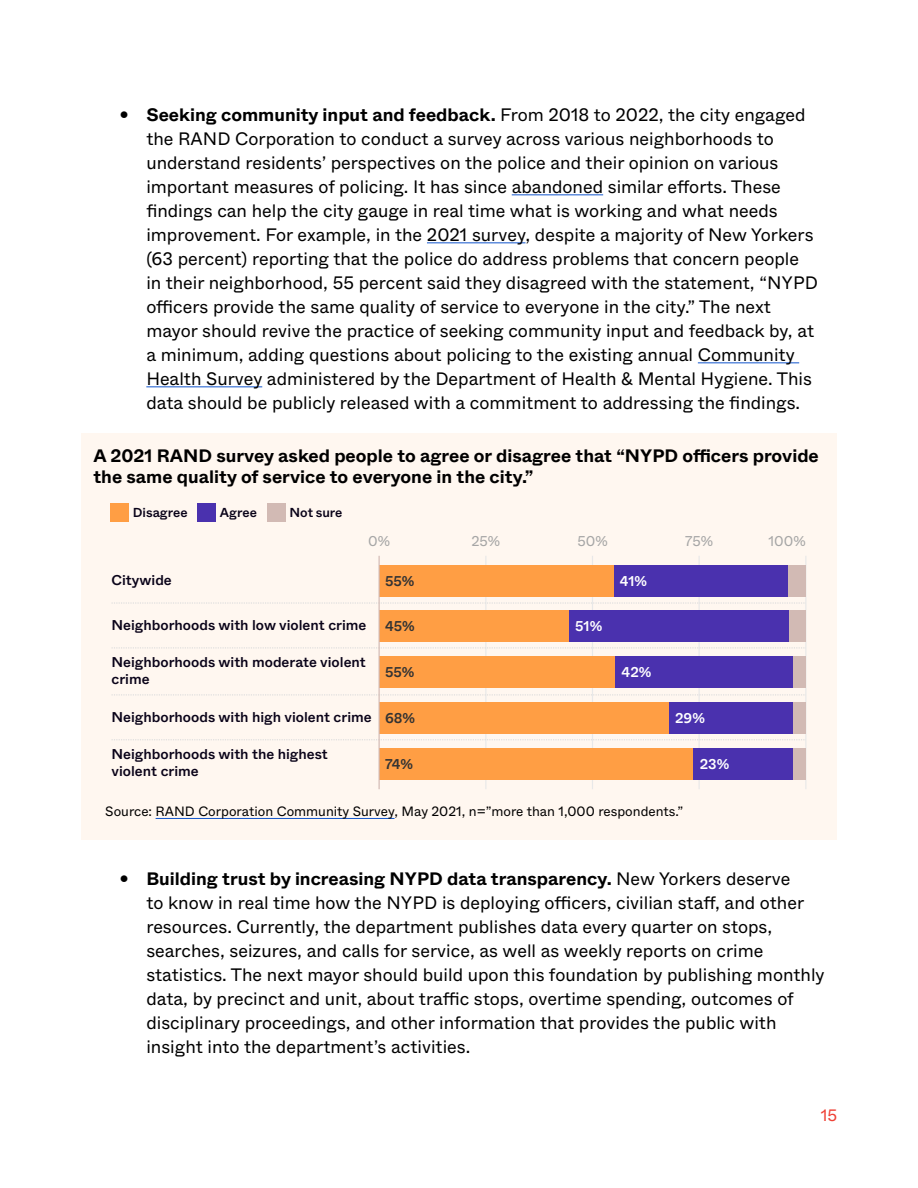
<style>
.page{position:relative;width:918px;height:1188px;background:#fff}
.page>*{position:absolute;margin:0;border:0;box-sizing:border-box;transform-origin:0 0}
.t1{font:18px/24px "ABC Whyte";color:#000}
.t2{font:700 18px/21px "ABC Whyte";color:#000}
.t3{font:16.5px "ABC Whyte";color:#ef4136}
.t4{font:500 14.1px/17px "ABC Whyte";color:#0a0319}
.t5{font:14.1px "ABC Whyte";color:#a6a6a6}
.t6{font:500 14.1px "ABC Whyte";color:#333}
.t7{font:500 14.1px "ABC Whyte";color:#fff}
.t8{font:13.5px "ABC Whyte";color:#000}
.t9{font:500 13.05px "ABC Whyte";color:#0a0319}
.s1{font-weight:700}
</style>
<div class="page">
<hr style="left:512px;top:194px;width:91px;height:1px;background:#15c">
<hr style="left:427px;top:242px;width:99px;height:1px;background:#15c">
<hr style="left:698px;top:362px;width:101px;height:1px;background:#15c">
<hr style="left:146px;top:386px;width:116px;height:1px;background:#15c">
<div style="left:81px;top:433px;width:756px;height:406px;background:#fff7f0"></div>
<hr style="left:485px;top:556px;width:1px;height:233px;background:#e8e8e8">
<hr style="left:592px;top:556px;width:1px;height:233px;background:#e8e8e8">
<hr style="left:699px;top:556px;width:1px;height:233px;background:#e8e8e8">
<hr style="left:805px;top:556px;width:1px;height:233px;background:#e8e8e8">
<div style="left:379px;top:565px;width:235px;height:32px;background:#ff9e44"></div>
<div style="left:614px;top:565px;width:175px;height:32px;background:#4a31ae"></div>
<div style="left:789px;top:565px;width:17px;height:32px;background:#d2bab4"></div>
<svg style="left:112px;top:602px;width:693px;height:2px"></svg>
<div style="left:379px;top:610px;width:190px;height:32px;background:#ff9e44"></div>
<div style="left:569px;top:610px;width:220px;height:32px;background:#4a31ae"></div>
<div style="left:789px;top:610px;width:17px;height:32px;background:#d2bab4"></div>
<svg style="left:112px;top:647px;width:693px;height:1px"></svg>
<div style="left:379px;top:656px;width:237px;height:32px;background:#ff9e44"></div>
<div style="left:616px;top:656px;width:177px;height:32px;background:#4a31ae"></div>
<div style="left:793px;top:656px;width:13px;height:32px;background:#d2bab4"></div>
<svg style="left:112px;top:694px;width:693px;height:1px"></svg>
<div style="left:379px;top:702px;width:290px;height:32px;background:#ff9e44"></div>
<div style="left:669px;top:702px;width:124px;height:32px;background:#4a31ae"></div>
<div style="left:793px;top:702px;width:13px;height:32px;background:#d2bab4"></div>
<svg style="left:112px;top:739px;width:693px;height:1px"></svg>
<div style="left:379px;top:748px;width:315px;height:32px;background:#ff9e44"></div>
<div style="left:694px;top:748px;width:99px;height:32px;background:#4a31ae"></div>
<div style="left:793px;top:748px;width:13px;height:32px;background:#d2bab4"></div>
<hr style="left:379px;top:556px;width:1px;height:233px;background:#d2bab4">
<div style="left:110px;top:503px;width:19px;height:19px;background:#ff9e44"></div>
<div style="left:198px;top:503px;width:18px;height:19px;background:#4a31ae"></div>
<div style="left:267px;top:503px;width:19px;height:19px;background:#d2bab4"></div>
<hr style="left:156px;top:818px;width:239px;height:1px;background:#15c">
<p class="t1" style="left:146px;top:102px;width:673px;text-indent:-27px">• <span class="s1">Seeking community input and feedback.</span> From 2018 to 2022, the city engaged the RAND Corporation to conduct a survey across various neighborhoods to understand residents’ perspectives on the police and their opinion on various important measures of policing. It has since abandoned similar efforts. These findings can help the city gauge in real time what is working and what needs improvement. For example, in the 2021 survey, despite a majority of New Yorkers (63 percent) reporting that the police do address problems that concern people in their neighborhood, 55 percent said they disagreed with the statement, “NYPD officers provide the same quality of service to everyone in the city.” The next mayor should revive the practice of seeking community input and feedback by, at a minimum, adding questions about policing to the existing annual Community Health Survey administered by the Department of Health &amp; Mental Hygiene. This data should be publicly released with a commitment to addressing the findings.</p>
<p class="t2" style="left:93px;top:445px;width:727px">A 2021 RAND survey asked people to agree or disagree that “NYPD officers provide the same quality of service to everyone in the city.”</p>
<p class="t9" style="left:133px;top:504px;width:56px">Disagree</p>
<p class="t9" style="left:220px;top:504px;width:38px">Agree</p>
<p class="t9" style="left:290px;top:504px;width:54px">Not sure</p>
<p class="t5" style="left:368px;top:532px;width:23px">0%</p>
<p class="t5" style="left:471px;top:532px;width:30px">25%</p>
<p class="t5" style="left:577px;top:532px;width:32px">50%</p>
<p class="t5" style="left:685px;top:532px;width:30px">75%</p>
<p class="t5" style="left:768px;top:532px;width:39px">100%</p>
<p class="t6" style="left:385px;top:572px;width:31px">55%</p>
<p class="t7" style="left:620px;top:572px;width:29px">41%</p>
<p class="t6" style="left:385px;top:617px;width:31px">45%</p>
<p class="t7" style="left:575px;top:617px;width:29px">51%</p>
<p class="t6" style="left:385px;top:663px;width:31px">55%</p>
<p class="t7" style="left:622px;top:663px;width:31px">42%</p>
<p class="t6" style="left:385px;top:709px;width:32px">68%</p>
<p class="t7" style="left:675px;top:709px;width:31px">29%</p>
<p class="t6" style="left:385px;top:755px;width:30px">74%</p>
<p class="t7" style="left:700px;top:755px;width:31px">23%</p>
<p class="t4" style="left:112px;top:572px;width:62px">Citywide</p>
<p class="t4" style="left:112px;top:617px;width:256px">Neighborhoods with low violent crime</p>
<p class="t4" style="left:112px;top:654px;width:256px">Neighborhoods with moderate violent crime</p>
<p class="t4" style="left:112px;top:708px;width:262px">Neighborhoods with high violent crime</p>
<p class="t4" style="left:112px;top:746px;width:218px">Neighborhoods with the highest violent crime</p>
<p class="t8" style="left:105px;top:803px;width:579px">Source: RAND Corporation Community Survey, May 2021, n=”more than 1,000 respondents.”</p>
<p class="t1" style="left:146px;top:867px;width:680px;text-indent:-27px">• <span class="s1">Building trust by increasing NYPD data transparency.</span> New Yorkers deserve<br>to know in real time how the NYPD is deploying officers, civilian staff, and other resources. Currently, the department publishes data every quarter on stops, searches, seizures, and calls for service, as well as weekly reports on crime statistics. The next mayor should build upon this foundation by publishing monthly data, by precinct and unit, about traffic stops, overtime spending, outcomes of disciplinary proceedings, and other information that provides the public with insight into the department’s activities.</p>
<p class="t3" style="left:821px;top:1104px;width:18px">15</p>
</div>
